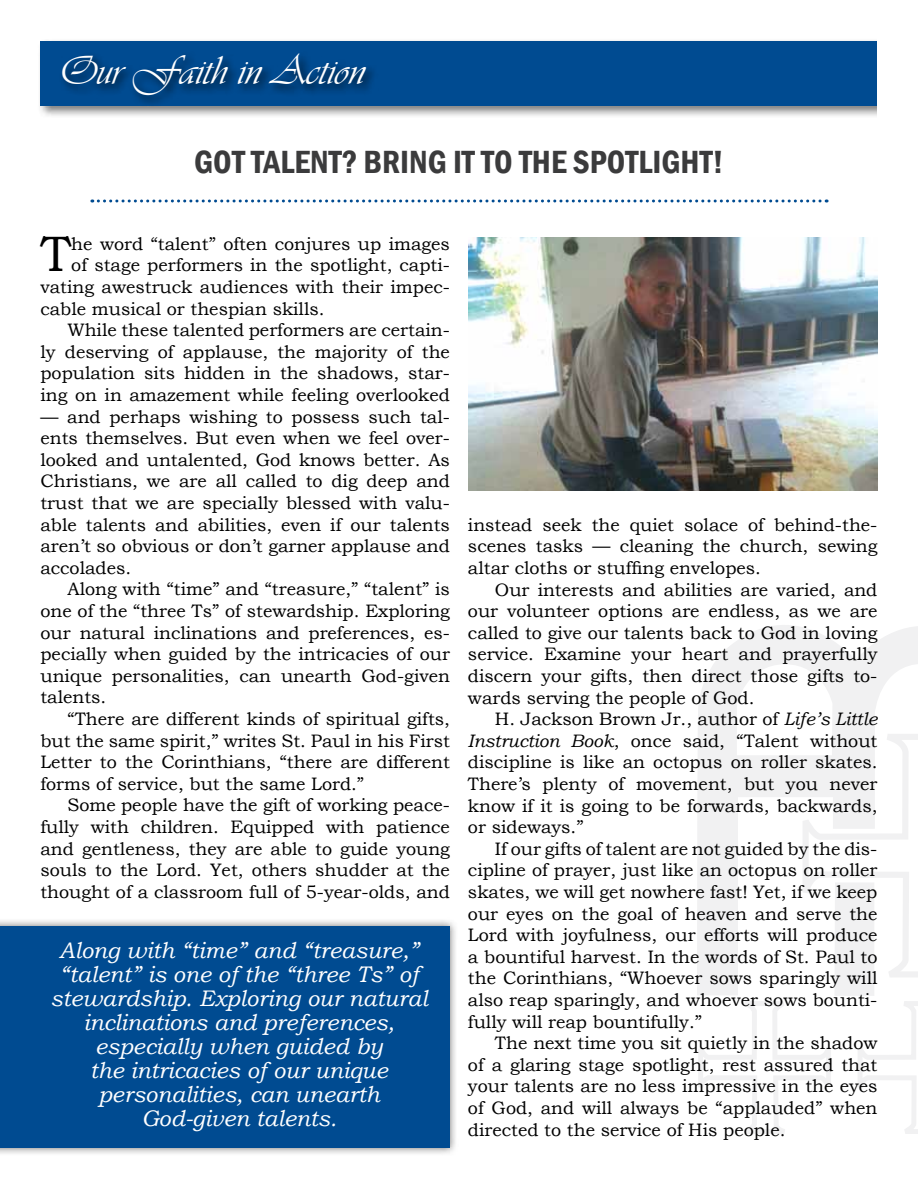
<style>
.page{position:relative;width:918px;height:1188px;background:#fff}
.page>*{position:absolute;margin:0;border:0;box-sizing:border-box;transform-origin:0 0}
.t1{font:49.65px "Bookman Old Style";color:#000}
.t2{font:42px "Vivaldii";color:#fff}
.t3{font:600 condensed 33px "Franklin Gothic";color:#3b3b3c}
.t4{font:italic 22.5px/24px "Bookman Old Style";color:#fff;text-align:center}
.t5{font:18px/21.6px "Bookman Old Style";color:#000;text-align:justify}
.s1{font-style:italic}
</style>
<div class="page">
<svg style="left:698px;top:625px;width:220px;height:106px;fill:#f1f1f2"></svg>
<svg style="left:697px;top:731px;width:221px;height:403px"></svg>
<svg style="left:92px;top:200px;width:728px;height:2px"></svg>
<div style="left:0;top:917px;width:458px;height:239px;background:#000;opacity:.51"></div>
<div style="left:0;top:926px;width:450px;height:222px;background:#004b91"></div>
<img style="left:468px;top:237px;width:410px;height:254px">
<div style="left:37px;top:37px;width:881px;height:81px;background:#000;opacity:.51"></div>
<div style="left:40px;top:41px;width:878px;height:64px;background:#004b91"></div>
<div style="left:59px;top:50px;width:319px;height:57px;background:#000;opacity:.75"></div>
<div style="left:878px;top:0;width:40px;height:136px;background:#fff"></div>
<h2 class="t2" style="left:58px;top:46px;width:308px">Our Faith in Action</h2>
<h3 class="t3" style="left:194px;top:140px;width:531px">GOT TALENT? BRING IT TO THE SPOTLIGHT!</h3>
<h1 class="t1" style="left:40px;top:222px;width:32px">T</h1>
<p class="t5" style="left:71px;top:233px;width:380px">he word “talent” often conjures up images</p>
<p class="t5" style="left:71px;top:255px;width:380px">of stage performers in the spotlight, capti-</p>
<p class="t5" style="left:40px;top:276px;width:411px">vating awestruck audiences with their impec-</p>
<p class="t5" style="left:40px;top:298px;width:286px">cable musical or thespian skills.</p>
<p class="t5" style="left:67px;top:319px;width:384px">While these talented performers are certain-</p>
<p class="t5" style="left:40px;top:341px;width:411px">ly deserving of applause, the majority of the</p>
<p class="t5" style="left:40px;top:363px;width:411px">population sits hidden in the shadows, star-</p>
<p class="t5" style="left:40px;top:384px;width:411px">ing on in amazement while feeling overlooked</p>
<p class="t5" style="left:40px;top:406px;width:411px">— and perhaps wishing to possess such tal&shy;ents themselves. But even when we feel over&shy;looked and untalented, God knows better. As Christians, we are all called to dig deep and trust that we are specially blessed with valu&shy;able talents and abilities, even if our talents aren’t so obvious or don’t garner applause and accolades.</p>
<p class="t5" style="left:40px;top:579px;width:411px;text-indent:27px">Along with “time” and “treasure,” “talent” is one of the “three Ts” of stewardship. Exploring our natural inclinations and preferences, es&shy;pecially when guided by the intricacies of our unique personalities, can unearth God-given talents.</p>
<p class="t5" style="left:40px;top:708px;width:411px;text-indent:27px">“There are different kinds of spiritual gifts, but the same spirit,” writes St. Paul in his First Letter to the Corinthians, “there are different forms of service, but the same Lord.”</p>
<p class="t5" style="left:40px;top:795px;width:411px;text-indent:27px">Some people have the gift of working peace&shy;fully with children. Equipped with patience and gentleness, they are able to guide young souls to the Lord. Yet, others shudder at the thought of a classroom full of 5-year-olds, and</p>
<p class="t4" style="left:51px;top:938px;width:379px">Along with “time” and “treasure,” “talent” is one of the “three Ts” of stewardship. Exploring our natural inclinations and preferences, especially when guided by<br>the intricacies of our unique personalities, can unearth<br>God-given talents.</p>
<p class="t5" style="left:468px;top:514px;width:411px">instead seek the quiet solace of behind-the&shy;scenes tasks — cleaning the church, sewing altar cloths or stuffing envelopes.</p>
<p class="t5" style="left:468px;top:579px;width:411px;text-indent:27px">Our interests and abilities are varied, and our volunteer options are endless, as we are called to give our talents back to God in loving service. Examine your heart and prayerfully discern your gifts, then direct those gifts to&shy;wards serving the people of God.</p>
<p class="t5" style="left:468px;top:708px;width:411px;text-indent:27px">H. Jackson Brown Jr., author of <span class="s1">Life’s Little Instruction Book</span>, once said, “Talent without discipline is like an octopus on roller skates.<br>There’s plenty of movement, but you never know if it is going to be forwards, backwards, or sideways.”</p>
<p class="t5" style="left:468px;top:838px;width:411px;text-indent:27px">If our gifts of talent are not guided by the dis&shy;cipline of prayer, just like an octopus on roller skates, we will get nowhere fast! Yet, if we keep our eyes on the goal of heaven and serve the Lord with joyfulness, our efforts will produce a bountiful harvest. In the words of St. Paul to the Corinthians, “Whoever sows sparingly will also reap sparingly, and whoever sows bounti&shy;fully will reap bountifully.”</p>
<p class="t5" style="left:468px;top:1032px;width:411px;text-indent:27px">The next time you sit quietly in the shadow of a glaring stage spotlight, rest assured that your talents are no less impressive in the eyes of God, and will always be “applauded” when directed to the service of His people.</p>
</div>
